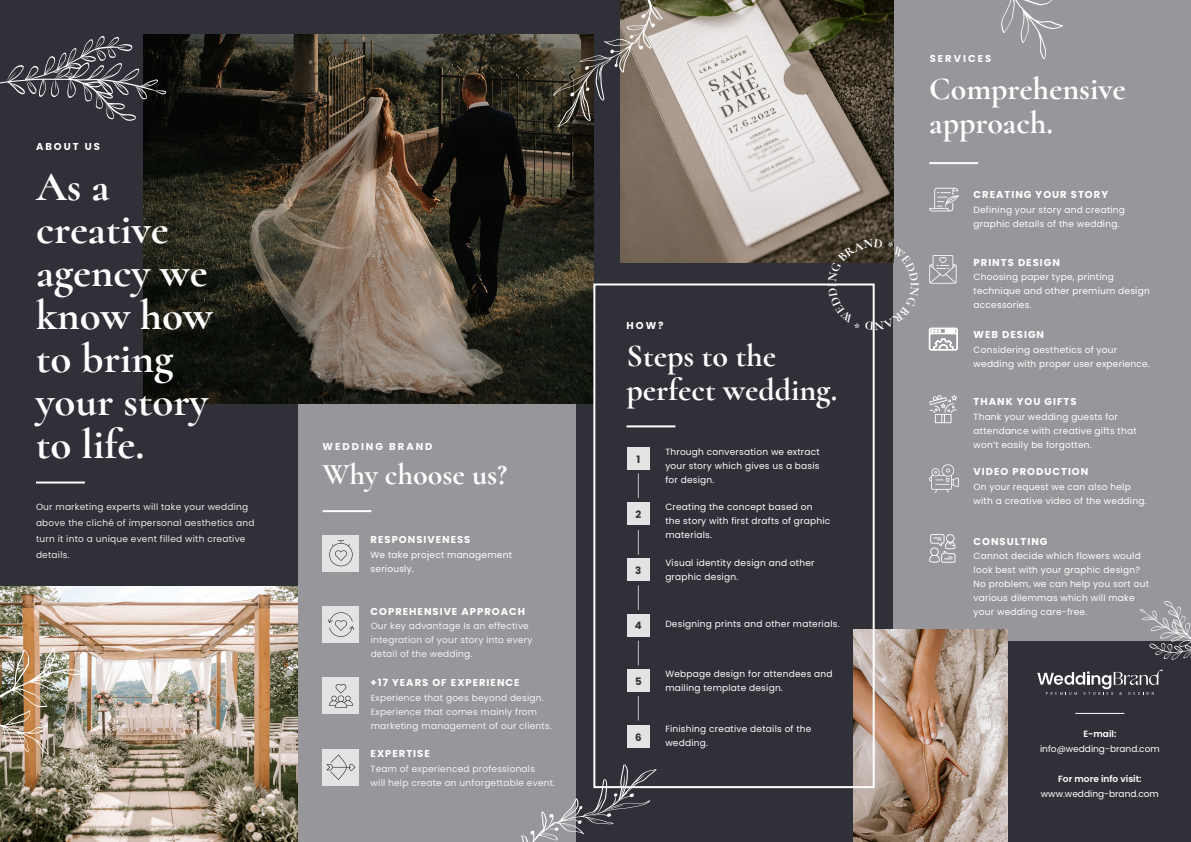
<style>
.page{position:relative;width:1191px;height:842px;background:#303038}
.page>*{position:absolute;margin:0;border:0;box-sizing:border-box;transform-origin:0 0}
.t1{font:700 43px/43px "Cormorant";color:#fff}
.t2{font:700 32px/34px "Cormorant";color:#fff}
.t3{font:700 30px "Cormorant";color:#fff}
.t4{font:700 10.2px "Poppins";color:#303038}
.t5{font:700 10px "Poppins";letter-spacing:.1em;color:#fff}
.t6{font:700 10px "Poppins";letter-spacing:.2em;color:#fff}
.t7{font:9px/14px "Poppins";letter-spacing:.025em;color:#fff}
.t8{font:9px "Poppins";color:#fff}
.t9{font:600 9px "Poppins";color:#fff}
</style>
<div class="page">
<div style="left:298px;top:403px;width:277px;height:439px;background:#97979b"></div>
<img style="left:144px;top:35px;width:449px;height:368px">
<svg style="left:521px;top:764px;width:135px;height:78px"></svg>
<div style="left:893px;top:0;width:298px;height:641px;background:#97979b"></div>
<hr style="left:36px;top:481px;width:49px;height:2px;background:#fff">
<hr style="left:322px;top:510px;width:49px;height:2px;background:#fff">
<img style="left:853px;top:630px;width:154px;height:212px">
<img style="left:621px;top:0;width:272px;height:262px">
<img style="left:0;top:586px;width:298px;height:256px">
<hr style="left:929px;top:162px;width:49px;height:2px;background:#fff">
<svg style="left:0;top:36px;width:166px;height:85px"></svg>
<svg style="left:1140px;top:601px;width:51px;height:59px"></svg>
<svg style="left:553px;top:0;width:110px;height:127px"></svg>
<hr style="left:1075px;top:713px;width:49px;height:1px;background:#fff">
<svg style="left:1037px;top:669px;width:125px;height:26px"></svg>
<svg style="left:1001px;top:0;width:62px;height:59px"></svg>
<img style="left:0;top:647px;width:82px;height:107px">
<div style="left:322px;top:749px;width:37px;height:37px;background:#e3e3e3"></div>
<svg style="left:326px;top:754px;width:29px;height:26px"></svg>
<div style="left:322px;top:535px;width:37px;height:37px;background:#e3e3e3"></div>
<svg style="left:329px;top:540px;width:23px;height:26px"></svg>
<div style="left:322px;top:606px;width:37px;height:37px;background:#e3e3e3"></div>
<svg style="left:328px;top:612px;width:26px;height:25px"></svg>
<div style="left:322px;top:677px;width:37px;height:37px;background:#e3e3e3"></div>
<svg style="left:329px;top:684px;width:24px;height:24px"></svg>
<div style="left:593px;top:283px;width:281px;height:505px;border:2px solid #fff"></div>
<hr style="left:626px;top:425px;width:49px;height:2px;background:#fff">
<div style="left:627px;top:447px;width:22px;height:23px;background:#e3e3e3"></div>
<div style="left:627px;top:503px;width:22px;height:22px;background:#e3e3e3"></div>
<div style="left:627px;top:558px;width:22px;height:23px;background:#e3e3e3"></div>
<div style="left:627px;top:614px;width:22px;height:22px;background:#e3e3e3"></div>
<div style="left:627px;top:669px;width:22px;height:23px;background:#e3e3e3"></div>
<div style="left:627px;top:725px;width:22px;height:22px;background:#e3e3e3"></div>
<svg style="left:638px;top:473px;width:1px;height:25px"></svg>
<svg style="left:638px;top:530px;width:1px;height:25px"></svg>
<svg style="left:638px;top:585px;width:1px;height:25px"></svg>
<svg style="left:638px;top:641px;width:1px;height:24px"></svg>
<svg style="left:638px;top:696px;width:1px;height:24px"></svg>
<svg style="left:929px;top:534px;width:27px;height:29px"></svg>
<svg style="left:929px;top:328px;width:28px;height:22px"></svg>
<svg style="left:929px;top:464px;width:29px;height:29px"></svg>
<svg style="left:929px;top:188px;width:30px;height:23px"></svg>
<svg style="left:929px;top:255px;width:27px;height:29px"></svg>
<svg style="left:929px;top:395px;width:28px;height:28px"></svg>
<svg style="left:828px;top:239px;width:66px;height:91px"></svg>
<p class="t5" style="left:36px;top:141px;width:66px">ABOUT US</p>
<h1 class="t1" style="left:36px;top:165px;width:178px">As a creative agency we know how to bring your story to life.</h1>
<p class="t7" style="left:36px;top:499px;width:220px;line-height:16px">Our marketing experts will take your wedding above the cliché of impersonal aesthetics and turn it into a unique event filled with creative details.</p>
<p class="t6" style="left:322px;top:440px;width:111px">WEDDING BRAND</p>
<h3 class="t3" style="left:322px;top:456px;width:186px">Why choose us?</h3>
<p class="t5" style="left:371px;top:534px;width:101px">RESPONSIVENESS</p>
<p class="t7" style="left:371px;top:548px;width:143px">We take project management seriously.</p>
<p class="t5" style="left:371px;top:605px;width:156px">COPREHENSIVE APPROACH</p>
<p class="t7" style="left:371px;top:619px;width:163px">Our key advantage Is an effective integration of your story into every detail of the wedding.</p>
<p class="t5" style="left:371px;top:677px;width:150px">+17 YEARS OF EXPERIENCE</p>
<p class="t7" style="left:371px;top:691px;width:183px">Experience that goes beyond design.<br>Experience that comes mainly from marketing management of our clients.</p>
<p class="t5" style="left:371px;top:748px;width:61px">EXPERTISE</p>
<p class="t7" style="left:371px;top:762px;width:186px">Team of experienced professionals<br>will help create an unforgettable event.</p>
<p class="t5" style="left:626px;top:319px;width:39px">HOW?</p>
<h2 class="t2" style="left:626px;top:338px;width:212px">Steps to the perfect wedding.</h2>
<p class="t4" style="left:636px;top:453px;width:5px">1</p>
<p class="t4" style="left:635px;top:509px;width:7px">2</p>
<p class="t4" style="left:635px;top:564px;width:8px">3</p>
<p class="t4" style="left:635px;top:620px;width:8px">4</p>
<p class="t4" style="left:635px;top:675px;width:8px">5</p>
<p class="t4" style="left:635px;top:731px;width:8px">6</p>
<p class="t7" style="left:665px;top:444px;width:156px;text-align:justify">Through conversation we extract your story which gives us a basis for design.</p>
<p class="t7" style="left:665px;top:500px;width:166px">Creating the concept based on<br>the story with first drafts of graphic materials.</p>
<p class="t7" style="left:665px;top:556px;width:151px">Visual identity design and other graphic design.</p>
<p class="t7" style="left:665px;top:617px;width:176px">Designing prints and other materials.</p>
<p class="t7" style="left:665px;top:667px;width:169px">Webpage design for attendees and mailing template design.</p>
<p class="t7" style="left:665px;top:722px;width:148px">Finishing creative details of the wedding.</p>
<p class="t6" style="left:929px;top:52px;width:63px">SERVICES</p>
<h2 class="t2" style="left:929px;top:72px;width:198px">Comprehensive approach.</h2>
<p class="t5" style="left:973px;top:189px;width:136px">CREATING YOUR STORY</p>
<p class="t7" style="left:973px;top:203px;width:153px">Defining your story and creating graphic details of the wedding.</p>
<p class="t5" style="left:973px;top:256px;width:88px">PRINTS DESIGN</p>
<p class="t7" style="left:973px;top:270px;width:178px">Choosing paper type, printing technique and other premium design accessories.</p>
<p class="t5" style="left:973px;top:329px;width:72px">WEB DESIGN</p>
<p class="t7" style="left:973px;top:343px;width:178px">Considering aesthetics of your wedding with proper user experience.</p>
<p class="t5" style="left:973px;top:396px;width:105px">THANK YOU GIFTS</p>
<p class="t7" style="left:973px;top:410px;width:165px">Thank your wedding guests for attendance with creative gifts that won’t easily be forgotten.</p>
<p class="t5" style="left:973px;top:465px;width:116px">VIDEO PRODUCTION</p>
<p class="t7" style="left:973px;top:479px;width:174px">On your request we can also help with a creative video of the wedding.</p>
<p class="t5" style="left:973px;top:535px;width:75px">CONSULTING</p>
<p class="t7" style="left:973px;top:549px;width:177px">Cannot decide which flowers would look best with your graphic design?<br>No problem, we can help you sort out various dilemmas which will make your wedding care-free.</p>
<p class="t9" style="left:1083px;top:729px;width:34px">E-mail:</p>
<p class="t8" style="left:1040px;top:744px;width:121px">info@wedding-brand.com</p>
<p class="t9" style="left:1058px;top:774px;width:85px">For more info visit:</p>
<p class="t8" style="left:1041px;top:789px;width:119px">www.wedding-brand.com</p>
</div>
